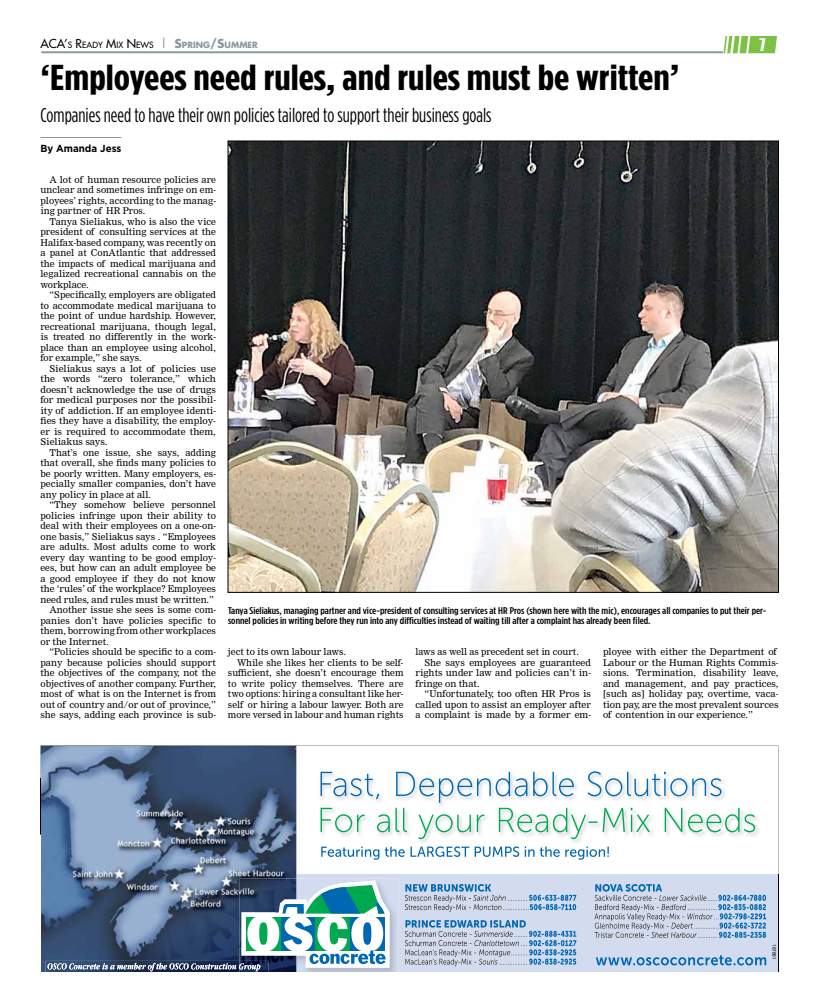
<style>
.page{position:relative;width:819px;height:1008px;background:#fff}
.page>*{position:absolute;margin:0;border:0;box-sizing:border-box;transform-origin:0 0}
.t1{font:700 36px "Gotham Condensed";color:#000;scale:1.2 1}
.t2{font:20px "Gotham Condensed";color:#000;scale:.95 1}
.t3{font:16px "Impact";color:#fff;scale:.95 1}
.t4{font:700 10.2px "Gotham";color:#000;scale:.95 1}
.t5{font:500 9.8px/10.5px "Gotham Condensed";color:#000;scale:1.2 1}
.t6{font:9.2px/10.5px "Nimrod";color:#000;text-align:justify}
.t7{font:8.4px "Futura";color:#000}
.t8{font:5px "Helvetica Neue";color:#000;scale:.95 1}
.s1{font-size:12px}
.s2{font-size:12px;color:#8c999f}
.s3{font-weight:700;font-size:12px;color:#8c999f}
.s4{font-weight:700;color:#8c999f}
</style>
<div class="page">
<hr style="left:41px;top:51px;width:682px;height:2px;background:#8c999f">
<svg style="left:723px;top:36px;width:54px;height:17px"></svg>
<div style="left:296px;top:874px;width:482px;height:98px;background:#d3dcef"></div>
<img style="left:41px;top:874px;width:255px;height:98px">
<img style="left:46px;top:961px;width:193px;height:11px">
<svg style="left:405px;top:884px;width:171px;height:28px"></svg>
<svg style="left:405px;top:920px;width:171px;height:46px"></svg>
<svg style="left:595px;top:884px;width:171px;height:54px"></svg>
<img style="left:239px;top:878px;width:160px;height:94px">
<svg style="left:48px;top:880px;width:342px;height:91px"></svg>
<svg style="left:596px;top:955px;width:170px;height:10px"></svg>
<svg style="left:41px;top:746px;width:718px;height:128px"></svg>
<hr style="left:778px;top:874px;width:1px;height:98px;background:#000">
<img style="left:40px;top:746px;width:256px;height:33px">
<img style="left:40px;top:778px;width:1px;height:57px">
<img style="left:230px;top:143px;width:547px;height:447px">
<hr style="left:40px;top:137px;width:81px;height:1px;background:#8c999f">
<p class="t7" style="left:40px;top:39px;width:219px"><span class="s1">ACA’</span>S <span class="s1">R</span>EADY <span class="s1">M</span>IX <span class="s1">N</span>EWS <span class="s2">|</span> <span class="s3">S</span><span class="s4">PRING</span><span class="s3">/S</span><span class="s4">UMMER</span></p>
<h3 class="t3" style="left:760px;top:32px;width:8px">7</h3>
<h1 class="t1" style="left:40px;top:56px;width:534px">‘Employees need rules, and rules must be written’</h1>
<h2 class="t2" style="left:40px;top:104px;width:476px">Companies need to have their own policies tailored to support their business goals</h2>
<p class="t4" style="left:40px;top:141px;width:87px">By Amanda Jess</p>
<p class="t6" style="left:40px;top:174px;width:177px;text-indent:9px">A lot of human resource policies are unclear and sometimes infringe on em&shy;ployees’ rights, according to the manag&shy;ing partner of HR Pros.</p>
<p class="t6" style="left:40px;top:216px;width:177px;text-indent:9px">Tanya Sieliakus, who is also the vice president of consulting services at the Halifax-based company, was recently on a panel at ConAtlantic that addressed the impacts of medical marijuana and legalized recreational cannabis on the workplace.</p>
<p class="t6" style="left:40px;top:290px;width:177px;text-indent:9px">“Specifically, employers are obligated to accommodate medical marijuana to the point of undue hardship. However, recreational marijuana, though legal, is treated no differently in the work&shy;place than an employee using alcohol, for example,” she says.</p>
<p class="t6" style="left:40px;top:363px;width:177px;text-indent:9px">Sieliakus says a lot of policies use the words “zero tolerance,” which doesn’t acknowledge the use of drugs for medical purposes nor the possibil&shy;ity of addiction. If an employee identi&shy;fies they have a disability, the employ&shy;er is required to accommodate them, Sieliakus says.</p>
<p class="t6" style="left:40px;top:447px;width:177px;text-indent:9px">That’s one issue, she says, adding that overall, she finds many policies to be poorly written. Many employers, es&shy;pecially smaller companies, don’t have any policy in place at all.</p>
<p class="t6" style="left:50px;top:500px;width:168px">“They somehow believe personnel</p>
<p class="t6" style="left:40px;top:510px;width:177px">policies infringe upon their ability to</p>
<p class="t6" style="left:40px;top:521px;width:177px">deal with their employees on a one-on-</p>
<p class="t6" style="left:40px;top:531px;width:177px">one basis,” Sieliakus says . “Employees</p>
<p class="t6" style="left:40px;top:542px;width:177px">are adults. Most adults come to work</p>
<p class="t6" style="left:40px;top:552px;width:177px">every day wanting to be good employ-</p>
<p class="t6" style="left:40px;top:563px;width:177px">ees, but how can an adult employee be</p>
<p class="t6" style="left:40px;top:573px;width:177px">a good employee if they do not know</p>
<p class="t6" style="left:40px;top:584px;width:177px">the ‘rules’ of the workplace? Employees</p>
<p class="t6" style="left:40px;top:594px;width:175px">need rules, and rules must be written.”</p>
<p class="t6" style="left:50px;top:605px;width:168px">Another issue she sees is some com-</p>
<p class="t6" style="left:40px;top:615px;width:177px">panies don’t have policies specific to</p>
<p class="t6" style="left:40px;top:626px;width:177px">them, borrowing from other workplaces</p>
<p class="t6" style="left:40px;top:636px;width:70px">or the Internet.</p>
<p class="t6" style="left:50px;top:647px;width:168px">“Policies should be specific to a com-</p>
<p class="t6" style="left:40px;top:657px;width:177px">pany because policies should support</p>
<p class="t6" style="left:40px;top:668px;width:177px">the objectives of the company, not the</p>
<p class="t6" style="left:40px;top:678px;width:177px">objectives of another company. Further,</p>
<p class="t6" style="left:40px;top:689px;width:177px">most of what is on the Internet is from</p>
<p class="t6" style="left:40px;top:699px;width:177px">out of country and/or out of province,”</p>
<p class="t6" style="left:40px;top:710px;width:177px">she says, adding each province is sub-</p>
<p class="t5" style="left:228px;top:605px;width:450px">Tanya Sieliakus, managing partner and vice-president of consulting services at HR Pros (shown here with the mic), encourages all companies to put their per&shy;sonnel policies in writing before they run into any difficulties instead of waiting till after a complaint has already been filed.</p>
<p class="t6" style="left:228px;top:647px;width:120px">ject to its own labour laws.</p>
<p class="t6" style="left:237px;top:657px;width:168px">While she likes her clients to be self-</p>
<p class="t6" style="left:228px;top:668px;width:177px">sufficient, she doesn’t encourage them</p>
<p class="t6" style="left:228px;top:678px;width:177px">to write policy themselves. There are</p>
<p class="t6" style="left:228px;top:689px;width:177px">two options: hiring a consultant like her-</p>
<p class="t6" style="left:228px;top:699px;width:177px">self or hiring a labour lawyer. Both are</p>
<p class="t6" style="left:228px;top:710px;width:177px">more versed in labour and human rights</p>
<p class="t6" style="left:415px;top:647px;width:165px">laws as well as precedent set in court.</p>
<p class="t6" style="left:424px;top:657px;width:168px">She says employees are guaranteed</p>
<p class="t6" style="left:416px;top:668px;width:177px">rights under law and policies can’t in-</p>
<p class="t6" style="left:416px;top:678px;width:66px">fringe on that.</p>
<p class="t6" style="left:424px;top:689px;width:168px">“Unfortunately, too often HR Pros is</p>
<p class="t6" style="left:416px;top:699px;width:177px">called upon to assist an employer after</p>
<p class="t6" style="left:416px;top:710px;width:177px">a complaint is made by a former em-</p>
<p class="t6" style="left:603px;top:647px;width:177px;text-align:left">ployee with either the Department of Labour or the Human Rights Commis&shy;sions. Termination, disability leave, and management, and pay practices, [such as] holiday pay, overtime, vaca&shy;tion pay, are the most prevalent sources of contention in our experience.”</p>
<p class="t8" style="left:777px;top:944px;width:18px;rotate:90deg">167891</p>
</div>
